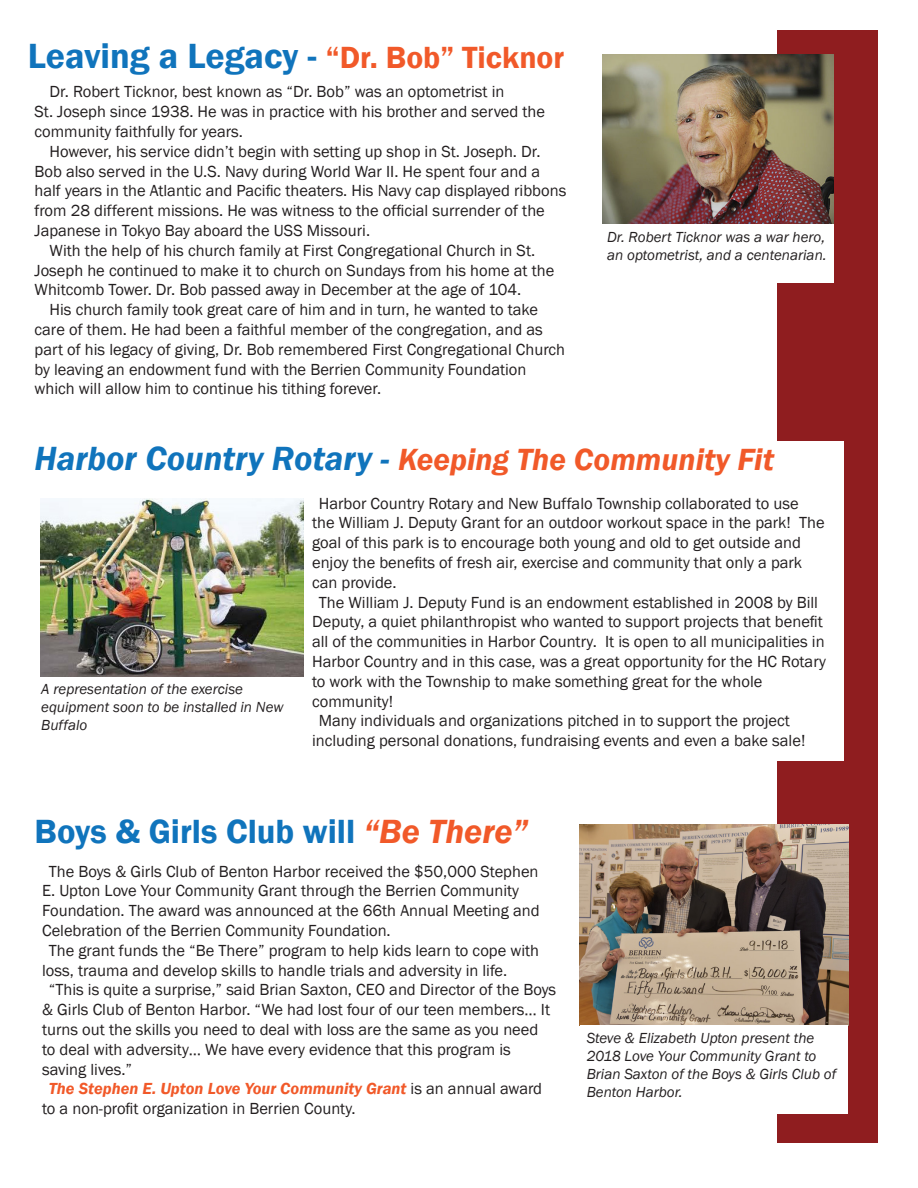
<style>
.page{position:relative;width:918px;height:1188px;background:#fff}
.page>*{position:absolute;margin:0;border:0;box-sizing:border-box;transform-origin:0 0}
.t1{font:600 36px "Franklin Gothic";color:#1074bc}
.t2{font:600 34.5px "Franklin Gothic";color:#1074bc}
.t3{font:italic 600 31.5px "Franklin Gothic";color:#f15929}
.t4{font:16.5px/19.8px "Franklin Gothic";color:#231f20}
.t5{font:italic 15px/18px "Franklin Gothic";color:#231f20}
.s1{font-size:31.5px;color:#f15929}
.s2{font-size:34.5px;color:#1074bc}
.s3{font-style:italic;color:#f15929}
.s4{font-weight:600;font-style:italic;color:#f15929}
</style>
<div class="page">
<div style="left:778px;top:30px;width:100px;height:1113px;background:#8f1d1f"></div>
<img style="left:603px;top:54px;width:231px;height:171px">
<img style="left:580px;top:824px;width:268px;height:201px">
<div style="left:580px;top:1025px;width:268px;height:88px;background:#fff"></div>
<div style="left:600px;top:225px;width:234px;height:58px;background:#fff"></div>
<div style="left:768px;top:442px;width:75px;height:319px;background:#fff"></div>
<img style="left:41px;top:499px;width:263px;height:178px">
<p class="t1" style="left:28px;top:34px;width:538px">Leaving a Legacy - <span class="s1">“Dr. Bob” Ticknor</span></p>
<p class="t4" style="left:35px;top:82px;width:512px;text-indent:15px">Dr. Robert Ticknor, best known as “Dr. Bob” was an optometrist in<br>St. Joseph since 1938. He was in practice with his brother and served the community faithfully for years.</p>
<p class="t4" style="left:35px;top:142px;width:533px;text-indent:15px">However, his service didn’t begin with setting up shop in St. Joseph. Dr.<br>Bob also served in the U.S. Navy during World War II. He spent four and a half years in the Atlantic and Pacific theaters. His Navy cap displayed ribbons from 28 different missions. He was witness to the official surrender of the Japanese in Tokyo Bay aboard the USS Missouri.</p>
<p class="t4" style="left:35px;top:241px;width:521px;text-indent:15px">With the help of his church family at First Congregational Church in St.<br>Joseph he continued to make it to church on Sundays from his home at the<br>Whitcomb Tower. Dr. Bob passed away in December at the age of 104.</p>
<p class="t4" style="left:35px;top:300px;width:532px;text-indent:15px">His church family took great care of him and in turn, he wanted to take care of them. He had been a faithful member of the congregation, and as part of his legacy of giving, Dr. Bob remembered First Congregational Church by leaving an endowment fund with the Berrien Community Foundation which will allow him to continue his tithing forever.</p>
<p class="t5" style="left:607px;top:228px;width:221px">Dr. Robert Ticknor was a war hero, an optometrist, and a centenarian.</p>
<p class="t3" style="left:35px;top:439px;width:741px"><span class="s2">Harbor Country Rotary -</span> Keeping The Community Fit</p>
<p class="t5" style="left:41px;top:681px;width:244px">A representation of the exercise equipment soon to be installed in New<br>Buffalo</p>
<p class="t4" style="left:312px;top:494px;width:514px;text-indent:7px">Harbor Country Rotary and New Buffalo Township collaborated to use the William J. Deputy Grant for an outdoor workout space in the park! The goal of this park is to encourage both young and old to get outside and enjoy the benefits of fresh air, exercise and community that only a park can provide.</p>
<p class="t4" style="left:312px;top:593px;width:516px;text-indent:7px">The William J. Deputy Fund is an endowment established in 2008 by Bill Deputy, a quiet philanthropist who wanted to support projects that benefit all of the communities in Harbor Country. It is open to all municipalities in Harbor Country and in this case, was a great opportunity for the HC Rotary to work with the Township to make something great for the whole community!</p>
<p class="t4" style="left:312px;top:711px;width:495px;text-align:center">Many individuals and organizations pitched in to support the project including personal donations, fundraising events and even a bake sale!</p>
<p class="t2" style="left:35px;top:810px;width:495px">Boys &amp; Girls Club will <span class="s3">“Be There”</span></p>
<p class="t4" style="left:42px;top:862px;width:499px;text-indent:7px">The Boys &amp; Girls Club of Benton Harbor received the $50,000 Stephen E. Upton Love Your Community Grant through the Berrien Community Foundation. The award was announced at the 66th Annual Meeting and Celebration of the Berrien Community Foundation.</p>
<p class="t4" style="left:42px;top:941px;width:499px;text-indent:7px">The grant funds the “Be There” program to help kids learn to cope with loss, trauma and develop skills to handle trials and adversity in life.</p>
<p class="t4" style="left:42px;top:980px;width:516px;text-indent:7px">“This is quite a surprise,” said Brian Saxton, CEO and Director of the Boys &amp; Girls Club of Benton Harbor. “We had lost four of our teen members… It turns out the skills you need to deal with loss are the same as you need<br>to deal with adversity… We have every evidence that this program is saving lives.”</p>
<p class="t4" style="left:42px;top:1079px;width:502px;text-indent:7px"><span class="s4">The Stephen E. Upton Love Your Community Grant</span> is an annual award to a non-profit organization in Berrien County.</p>
<p class="t5" style="left:587px;top:1029px;width:251px">Steve &amp; Elizabeth Upton present the<br>2018 Love Your Community Grant to<br>Brian Saxton of the Boys &amp; Girls Club of<br>Benton Harbor.</p>
</div>
